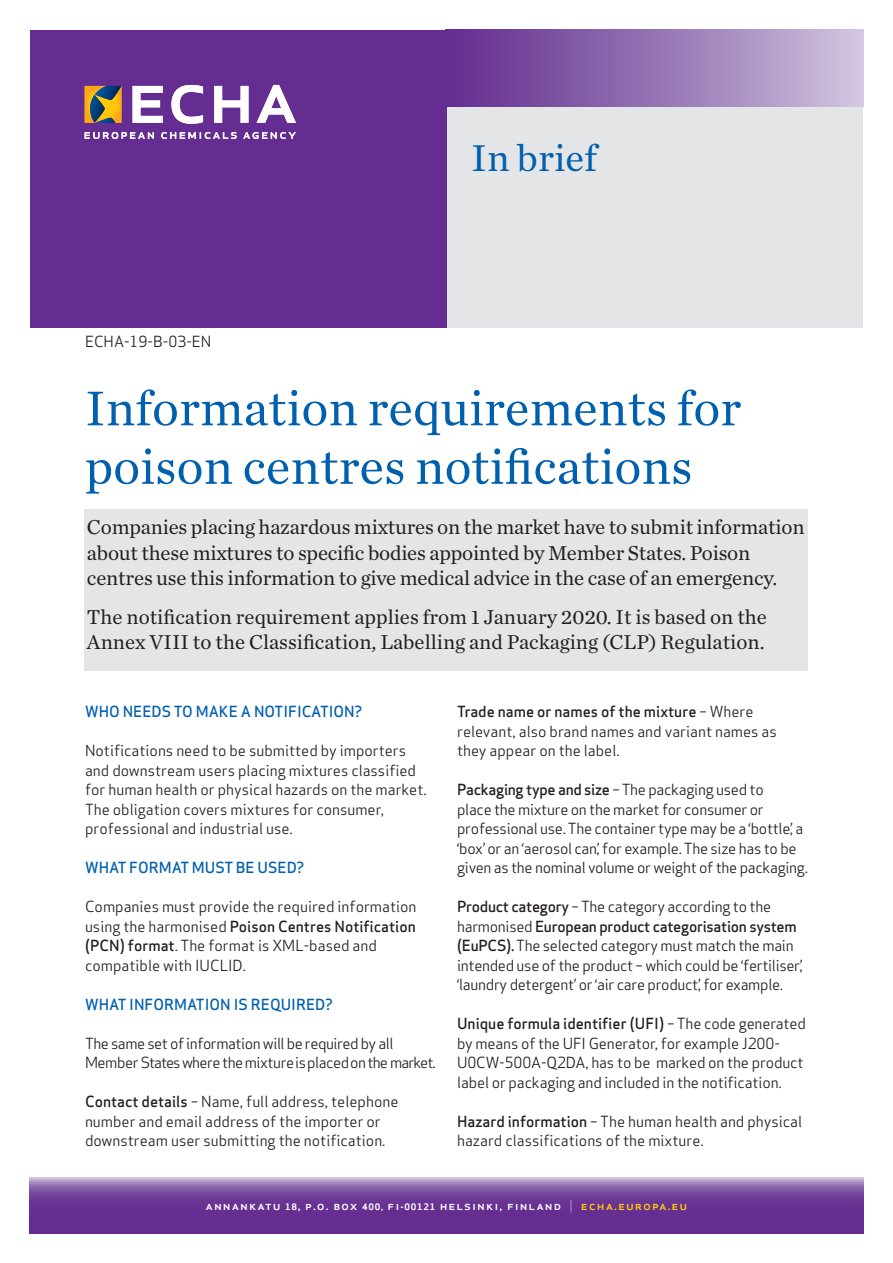
<style>
.page{position:relative;width:893px;height:1263px;background:#fff}
.page>*{position:absolute;margin:0;border:0;box-sizing:border-box;transform-origin:0 0}
.Main_Headline_Chroni{font:51px/58.5px "Chronicle Text G1";color:#0160ae}
.t1{font:39px "Chronicle Text G1";color:#0160ae}
.Leadtext_Chronicle_G{font:21px/25.5px "Chronicle Text G1";letter-spacing:-.01em;color:#231f20}
.Bodytext{font:15px/19.5px "Apex Sans";letter-spacing:-.01em;color:#231f20}
.Bodytext-2{font:15px/19.5px "Apex Sans";letter-spacing:-.03em;color:#231f20}
.Headline_2_CAPS_blue{font:500 15px "Apex Sans";color:#0160ae}
.t2{font:500 12.15px "Apex Sans";letter-spacing:.075em;color:#fff;scale:1.08 1}
.s1{font-weight:500}
.s2{font-weight:700;font-size:8.7px}
.s3{font-weight:700;font-size:8.25px}
.s4{font-weight:300}
.s5{color:#feca0a}
</style>
<div class="page">
<svg style="left:30px;top:1178px;width:833px;height:55px;background:#75459c"></svg>
<div style="left:446px;top:106px;width:417px;height:221px;background:#e4e5e7"></div>
<div style="left:30px;top:30px;width:416px;height:297px;background:#652d91"></div>
<svg style="left:446px;top:30px;width:417px;height:76px;background:#9776b5"></svg>
<div style="left:84px;top:509px;width:724px;height:162px;background:#e4e5e7"></div>
<svg style="left:85px;top:132px;width:211px;height:7px"></svg>
<svg style="left:133px;top:85px;width:163px;height:39px"></svg>
<svg style="left:85px;top:86px;width:36px;height:37px"></svg>
<p class="Bodytext" style="left:85px;top:330px;width:128px">ECHA-19-B-03-EN</p>
<p class="t1" style="left:471px;top:128px;width:127px">In brief</p>
<p class="Main_Headline_Chroni" style="left:85px;top:376px;width:658px">Information requirements for poison centres notifications</p>
<p class="Leadtext_Chronicle_G" style="left:87px;top:513px;width:719px">Companies placing hazardous mixtures on the market have to submit information about these mixtures to specific bodies appointed by Member States. Poison centres use this information to give medical advice in the case of an emergency.</p>
<p class="Leadtext_Chronicle_G" style="left:87px;top:603px;width:681px">The notification requirement applies from 1 January 2020. It is based on the<br>Annex VIII to the Classification, Labelling and Packaging (CLP) Regulation.</p>
<p class="Headline_2_CAPS_blue" style="left:85px;top:698px;width:279px">WHO NEEDS TO MAKE A NOTIFICATION?</p>
<p class="Bodytext" style="left:85px;top:739px;width:343px">Notifications need to be submitted by importers and downstream users placing mixtures classified for human health or physical hazards on the market.<br>The obligation covers mixtures for consumer, professional and industrial use.</p>
<p class="Headline_2_CAPS_blue" style="left:85px;top:854px;width:221px">WHAT FORMAT MUST BE USED?</p>
<p class="Bodytext" style="left:85px;top:895px;width:333px">Companies must provide the required information using the harmonised <span class="s1">Poison Centres Notification (PCN) format</span>. The format is XML-based and compatible with IUCLID.</p>
<p class="Headline_2_CAPS_blue" style="left:85px;top:991px;width:249px">WHAT INFORMATION IS REQUIRED?</p>
<p class="Bodytext-2" style="left:85px;top:1032px;width:352px">The same set of information will be required by all<br>Member States where the mixture is placed on the market.</p>
<p class="Bodytext" style="left:85px;top:1090px;width:315px"><span class="s1">Contact details</span> – Name, full address, telephone number and email address of the importer or downstream user submitting the notification.</p>
<p class="Bodytext" style="left:457px;top:700px;width:321px"><span class="s1">Trade name or names of the mixture</span> – Where relevant, also brand names and variant names as they appear on the label.</p>
<p class="Bodytext" style="left:457px;top:778px;width:352px"><span class="s1">Packaging type and size</span> – The packaging used to<br>place the mixture on the market for consumer or professional use. The container type may be a ‘bottle’, a ‘box’ or an ‘aerosol can’, for example. The size has to be given as the nominal volume or weight of the packaging.</p>
<p class="Bodytext" style="left:457px;top:895px;width:347px"><span class="s1">Product category</span> – The category according to the harmonised <span class="s1">European product categorisation system (EuPCS).</span> The selected category must match the main intended use of the product – which could be ‘fertiliser’, ‘laundry detergent’ or ‘air care product’, for example.</p>
<p class="Bodytext" style="left:457px;top:1012px;width:350px"><span class="s1">Unique formula identifier (UFI)</span> – The code generated by means of the UFI Generator, for example J200- U0CW-500A-Q2DA, has to be marked on the product label or packaging and included in the notification.</p>
<p class="Bodytext" style="left:457px;top:1110px;width:347px"><span class="s1">Hazard information</span> – The human health and physical hazard classifications of the mixture.</p>
<p class="t2" style="left:206px;top:1195px;width:448px">annankatu <span class="s2">18</span>, p.o. box <span class="s2">400,</span> fi<span class="s3">-</span><span class="s2">00121</span> helsinki, finland <span class="s4">|</span> <span class="s5">echa.europa.eu</span></p>
</div>
